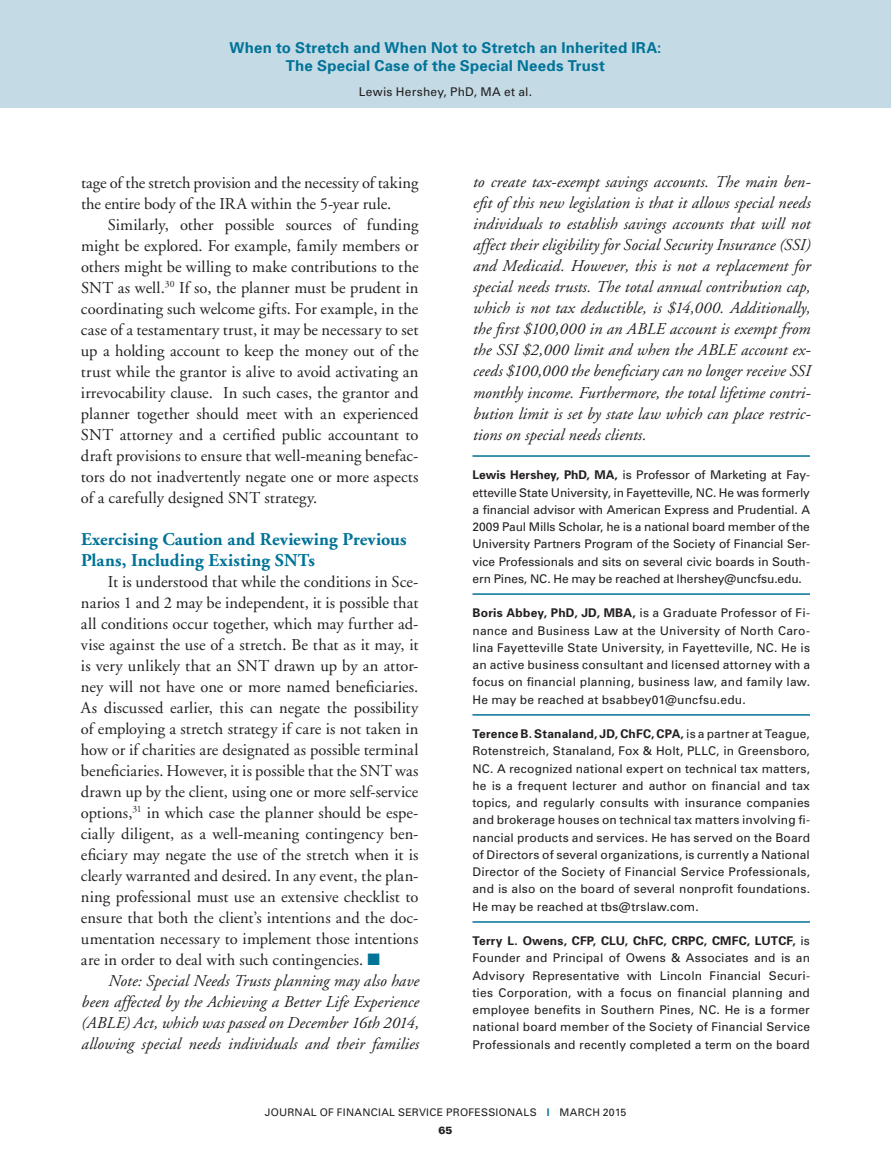
<style>
.page{position:relative;width:891px;height:1175px;background:#fff}
.page>*{position:absolute;margin:0;border:0;box-sizing:border-box;transform-origin:0 0}
.t1{font:700 18px/21px "Adobe Garamond";letter-spacing:.005em;color:#007398}
.t2{font:16.5px/21px "Adobe Garamond";color:#231f20;text-align:justify}
.t3{font:italic 16.5px/21px "Adobe Garamond";letter-spacing:.005em;color:#231f20;text-align:justify}
.t4{font:700 15px/18px "Univers";letter-spacing:.015em;color:#007398;text-align:center}
.t5{font:12px/17.2px "Univers";letter-spacing:.015em;color:#231f20;text-align:justify}
.t6{font:10.5px/18px "Univers";letter-spacing:.025em;color:#231f20;text-align:center}
.s1{color:#007398}
.s2{font-weight:700}
.s3{font-weight:900}
</style>
<div class="page">
<div style="left:0;top:0;width:891px;height:108px;background:#c4dae5"></div>
<hr style="left:472px;top:455px;width:338px;height:2px;background:#007398">
<hr style="left:472px;top:593px;width:338px;height:2px;background:#007398">
<hr style="left:472px;top:714px;width:338px;height:1px;background:#007398">
<hr style="left:472px;top:921px;width:338px;height:1px;background:#007398">
<p class="t4" style="left:230px;top:38px;width:433px">When to Stretch and When Not to Stretch an Inherited IRA:<br>The Special Case of the Special Needs Trust</p>
<p class="t5" style="left:359px;top:82px;width:175px">Lewis Hershey, PhD, MA et al.</p>
<h2 class="t2" style="left:81px;top:172px;width:339px">tage of the stretch provision and the necessity of taking the entire body of the IRA within the 5-year rule.</h2>
<p class="t2" style="left:81px;top:214px;width:339px;text-indent:27px">Similarly, other possible sources of funding might be explored. For example, family members or others might be willing to make contributions to the SNT as well.<sup>30</sup> If so, the planner must be prudent in coordinating such welcome gifts. For example, in the case of a testamentary trust, it may be necessary to set up a holding account to keep the money out of the trust while the grantor is alive to avoid activating an irrevocability clause. In such cases, the grantor and planner together should meet with an experienced SNT attorney and a certified public accountant to draft provisions to ensure that well-meaning benefac&shy;tors do not inadvertently negate one or more aspects of a carefully designed SNT strategy.</p>
<h1 class="t1" style="left:81px;top:529px;width:327px">Exercising Caution and Reviewing Previous<br>Plans, Including Existing SNTs</h1>
<p class="t2" style="left:81px;top:571px;width:339px;text-indent:27px">It is understood that while the conditions in Sce&shy;narios 1 and 2 may be independent, it is possible that all conditions occur together, which may further ad&shy;vise against the use of a stretch. Be that as it may, it is very unlikely that an SNT drawn up by an attor&shy;ney will not have one or more named beneficiaries.<br>As discussed earlier, this can negate the possibility of employing a stretch strategy if care is not taken in how or if charities are designated as possible terminal beneficiaries. However, it is possible that the SNT was drawn up by the client, using one or more self-service options,<sup>31</sup> in which case the planner should be espe&shy;cially diligent, as a well-meaning contingency ben&shy;eficiary may negate the use of the stretch when it is clearly warranted and desired. In any event, the plan&shy;ning professional must use an extensive checklist to ensure that both the client’s intentions and the doc&shy;umentation necessary to implement those intentions are in order to deal with such contingencies. <span class="s1">■</span></p>
<h2 class="t3" style="left:81px;top:970px;width:339px;text-indent:27px">Note: Special Needs Trusts planning may also have been affected by the Achieving a Better Life Experience (ABLE) Act, which was passed on December 16th 2014, allowing special needs individuals and their families</h2>
<p class="t3" style="left:472px;top:172px;width:340px">to create tax-exempt savings accounts. The main ben&shy;efit of this new legislation is that it allows special needs individuals to establish savings accounts that will not affect their eligibility for Social Security Insurance (SSI) and Medicaid. However, this is not a replacement for special needs trusts. The total annual contribution cap, which is not tax deductible, is $14,000. Additionally, the first $100,000 in an ABLE account is exempt from the SSI $2,000 limit and when the ABLE account ex&shy;ceeds $100,000 the beneficiary can no longer receive SSI monthly income. Furthermore, the total lifetime contri&shy;bution limit is set by state law which can place restric&shy;tions on special needs clients.</p>
<p class="t5" style="left:472px;top:466px;width:339px"><span class="s2">Lewis Hershey, PhD, MA,</span> is Professor of Marketing at Fay&shy;etteville State University, in Fayetteville, NC. He was formerly a financial advisor with American Express and Prudential. A 2009 Paul Mills Scholar, he is a national board member of the University Partners Program of the Society of Financial Ser&shy;vice Professionals and sits on several civic boards in South&shy;ern Pines, NC. He may be reached at lhershey@uncfsu.edu.</p>
<p class="t5" style="left:472px;top:604px;width:339px"><span class="s2">Boris Abbey, PhD, JD, MBA,</span> is a Graduate Professor of Fi&shy;nance and Business Law at the University of North Caro&shy;lina Fayetteville State University, in Fayetteville, NC. He is an active business consultant and licensed attorney with a focus on financial planning, business law, and family law.<br>He may be reached at bsabbey01@uncfsu.edu.</p>
<p class="t5" style="left:472px;top:725px;width:339px"><span class="s2">Terence B. Stanaland, JD, ChFC, CPA,</span> is a partner at Teague, Rotenstreich, Stanaland, Fox &amp; Holt, PLLC, in Greensboro, NC. A recognized national expert on technical tax matters, he is a frequent lecturer and author on financial and tax topics, and regularly consults with insurance companies and brokerage houses on technical tax matters involving fi&shy;nancial products and services. He has served on the Board of Directors of several organizations, is currently a National Director of the Society of Financial Service Professionals, and is also on the board of several nonprofit foundations.<br>He may be reached at tbs@trslaw.com.</p>
<p class="t5" style="left:472px;top:932px;width:339px"><span class="s2">Terry L. Owens, CFP, CLU, ChFC, CRPC, CMFC, LUTCF,</span> is Founder and Principal of Owens &amp; Associates and is an Advisory Representative with Lincoln Financial Securi&shy;ties Corporation, with a focus on financial planning and employee benefits in Southern Pines, NC. He is a former national board member of the Society of Financial Service Professionals and recently completed a term on the board</p>
<p class="t6" style="left:265px;top:1103px;width:363px">JOURNAL OF FINANCIAL SERVICE PROFESSIONALS <span class="s1">|</span> MARCH 2015<br><span class="s3">65</span></p>
</div>
